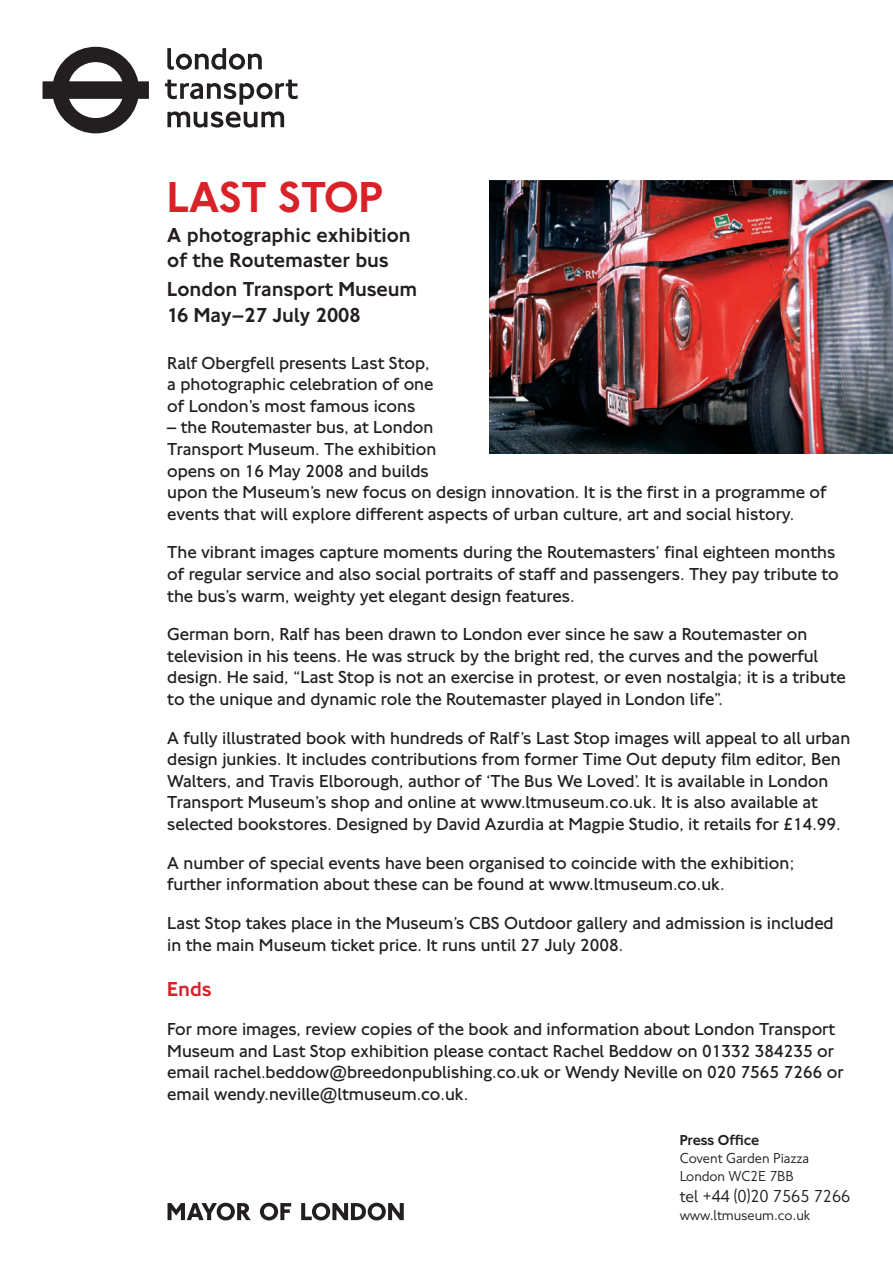
<style>
.page{position:relative;width:893px;height:1263px;background:#fff}
.page>*{position:absolute;margin:0;border:0;box-sizing:border-box;transform-origin:0 0}
.t1{font:500 45px "NJTFL";color:#da2128}
.t2{font:500 21px/25.2px "NJTFL";color:#231f20}
.t3{font:500 21px "NJTFL";color:#da2128}
.t4{font:300 18px/21.6px "NJTFL";color:#231f20}
.t5{font:18px "NJTFL";letter-spacing:-.005em;color:#231f20}
.t6{font:15px/18px "NJTFL";letter-spacing:-.005em;color:#231f20}
.t7{font:500 15px "NJTFL";letter-spacing:-.005em;color:#231f20}
</style>
<div class="page">
<svg style="left:43px;top:47px;width:106px;height:86px"></svg>
<svg style="left:167px;top:48px;width:95px;height:22px"></svg>
<svg style="left:165px;top:80px;width:133px;height:25px"></svg>
<svg style="left:167px;top:111px;width:117px;height:17px"></svg>
<svg style="left:168px;top:1203px;width:83px;height:17px"></svg>
<svg style="left:260px;top:1203px;width:31px;height:17px"></svg>
<svg style="left:301px;top:1203px;width:103px;height:17px"></svg>
<img style="left:490px;top:181px;width:403px;height:273px">
<h1 class="t1" style="left:167px;top:172px;width:217px">LAST STOP</h1>
<p class="t2" style="left:167px;top:222px;width:245px">A photographic exhibition of the Routemaster bus</p>
<p class="t2" style="left:167px;top:277px;width:252px">London Transport Museum<br>16 May–27 July 2008</p>
<p class="t4" style="left:167px;top:352px;width:268px">Ralf Obergfell presents Last Stop, a photographic celebration of one of London’s most famous icons</p>
<p class="t4" style="left:167px;top:417px;width:661px">– the Routemaster bus, at London<br>Transport Museum. The exhibition<br>opens on 16 May 2008 and builds<br>upon the Museum’s new focus on design innovation. It is the first in a programme of events that will explore different aspects of urban culture, art and social history.</p>
<p class="t4" style="left:167px;top:542px;width:673px">The vibrant images capture moments during the Routemasters’ final eighteen months of regular service and also social portraits of staff and passengers. They pay tribute to the bus’s warm, weighty yet elegant design features.</p>
<p class="t4" style="left:167px;top:623px;width:680px">German born, Ralf has been drawn to London ever since he saw a Routemaster on television in his teens. He was struck by the bright red, the curves and the powerful design. He said, “Last Stop is not an exercise in protest, or even nostalgia; it is a tribute to the unique and dynamic role the Routemaster played in London life”.</p>
<p class="t4" style="left:167px;top:727px;width:684px">A fully illustrated book with hundreds of Ralf’s Last Stop images will appeal to all urban design junkies. It includes contributions from former Time Out deputy film editor, Ben Walters, and Travis Elborough, author of ‘The Bus We Loved’. It is available in London Transport Museum’s shop and online at www.ltmuseum.co.uk. It is also available at selected bookstores. Designed by David Azurdia at Magpie Studio, it retails for £14.99.</p>
<p class="t4" style="left:167px;top:852px;width:629px">A number of special events have been organised to coincide with the exhibition; further information about these can be found at www.ltmuseum.co.uk.</p>
<p class="t4" style="left:167px;top:912px;width:668px">Last Stop takes place in the Museum’s CBS Outdoor gallery and admission is included in the main Museum ticket price. It runs until 27 July 2008.</p>
<p class="t3" style="left:167px;top:977px;width:46px">Ends</p>
<p class="t4" style="left:167px;top:1018px;width:678px">For more images, review copies of the book and information about London Transport Museum and Last Stop exhibition please contact Rachel Beddow on 01332 384235 or email rachel.beddow@breedonpublishing.co.uk or Wendy Neville on 020 7565 7266 or email wendy.neville@ltmuseum.co.uk.</p>
<p class="t7" style="left:680px;top:1132px;width:81px">Press Office</p>
<p class="t6" style="left:680px;top:1149px;width:131px">Covent Garden Piazza<br>London WC2E 7BB</p>
<p class="t5" style="left:680px;top:1186px;width:172px">tel +44 (0)20 7565 7266</p>
<p class="t6" style="left:680px;top:1206px;width:132px">www.ltmuseum.co.uk</p>
</div>
